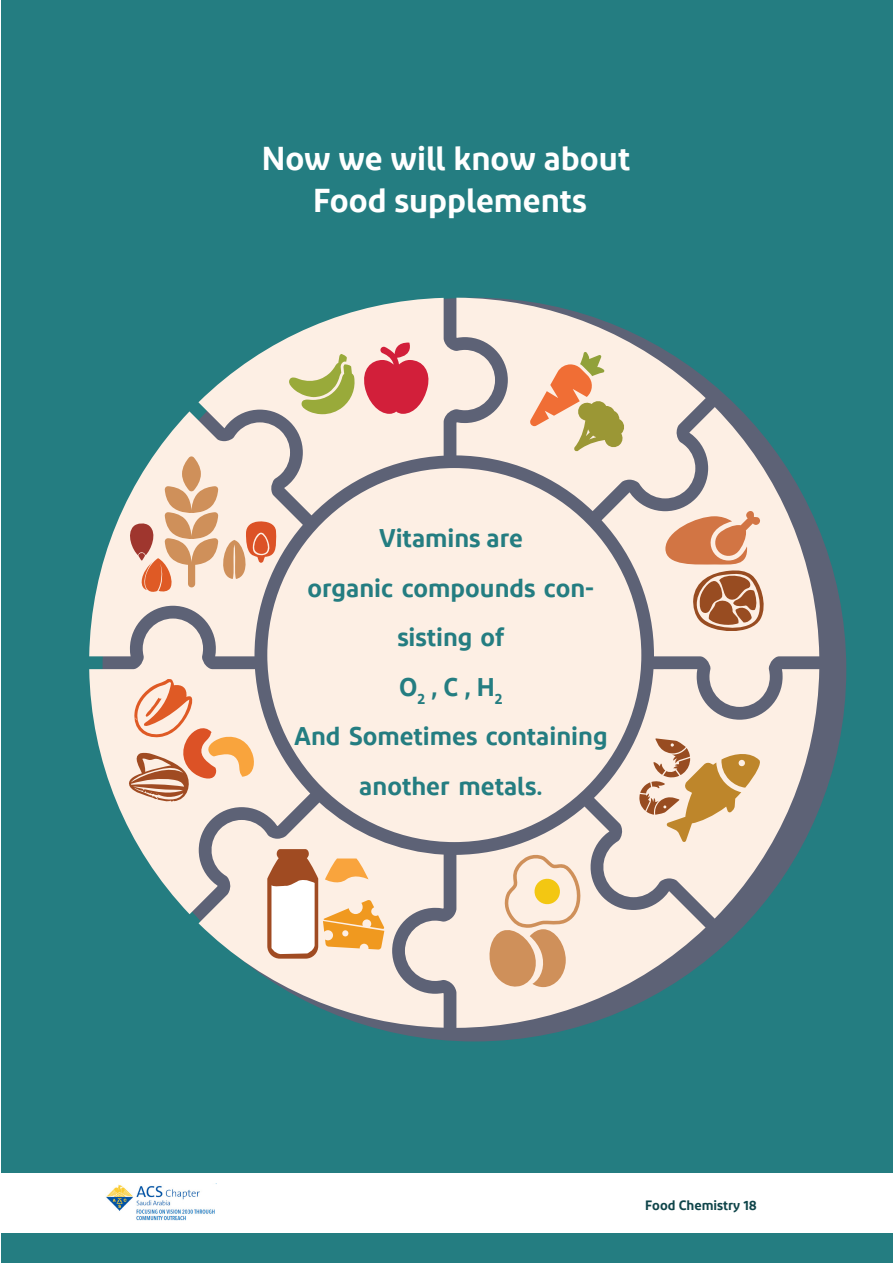
<style>
.page{position:relative;width:893px;height:1263px;background:#fff}
.page>*{position:absolute;margin:0;border:0;box-sizing:border-box;transform-origin:0 0}
.t1{font:600 33px "Diodrum Arabic";color:#fff}
.t2{font:600 25.5px/49.5px "Diodrum Arabic";color:#247d81;text-align:center}
.t3{font:600 14.85px "Diodrum Arabic";color:#247d81}
.t4{font:600 13.5px "Diodrum Arabic";color:#0f454a}
</style>
<div class="page">
<div style="left:1px;top:0;width:892px;height:1263px;background:#247d81"></div>
<div style="left:0;top:1174px;width:893px;height:59px;background:#fff"></div>
<img style="left:106px;top:1184px;width:109px;height:37px">
<svg style="left:92px;top:411px;width:211px;height:207px"></svg>
<svg style="left:198px;top:298px;width:258px;height:217px;fill:#fdefe4"></svg>
<svg style="left:456px;top:298px;width:250px;height:213px;fill:#fdefe4"></svg>
<svg style="left:602px;top:407px;width:217px;height:262px;background:#bdbfbd"></svg>
<svg style="left:89px;top:618px;width:221px;height:296px;fill:#fdefe4"></svg>
<svg style="left:199px;top:802px;width:206px;height:226px;fill:#fdefe4"></svg>
<svg style="left:594px;top:669px;width:225px;height:249px;background:#b8baba"></svg>
<svg style="left:405px;top:806px;width:301px;height:222px;background:#c3c2c0"></svg>
<div style="left:267px;top:468px;width:374px;height:374px;background:#fdefe4;border-radius:50%"></div>
<svg style="left:288px;top:342px;width:143px;height:72px;background:#dda290"></svg>
<svg style="left:126px;top:679px;width:129px;height:123px;background:#f0c8b0"></svg>
<svg style="left:529px;top:351px;width:96px;height:100px;background:#e6c6a1"></svg>
<svg style="left:487px;top:854px;width:95px;height:135px;background:#edceaf"></svg>
<svg style="left:639px;top:738px;width:123px;height:104px;background:#e3c5a2"></svg>
<svg style="left:665px;top:508px;width:103px;height:128px;background:#deb298"></svg>
<svg style="left:126px;top:456px;width:150px;height:138px;background:#e6c6b1"></svg>
<svg style="left:267px;top:849px;width:118px;height:110px;background:#ecc7a6"></svg>
<p class="t1" style="left:262px;top:139px;width:370px">Now we will know about</p>
<p class="t1" style="left:313px;top:181px;width:275px">Food supplements</p>
<p class="t2" style="left:379px;top:514px;width:145px">Vitamins are</p>
<p class="t2" style="left:308px;top:563px;width:288px">organic compounds con-</p>
<p class="t2" style="left:397px;top:613px;width:109px">sisting of</p>
<p class="t2" style="left:431px;top:662px;width:65px">H,C,</p>
<p class="t2" style="left:294px;top:712px;width:315px">And Sometimes containing another metals.</p>
<p class="t2" style="left:399px;top:662px;width:20px">O</p>
<p class="t3" style="left:417px;top:691px;width:9px">2</p>
<p class="t3" style="left:495px;top:691px;width:9px">2</p>
<p class="t4" style="left:645px;top:1197px;width:113px">Food Chemistry 18</p>
</div>
